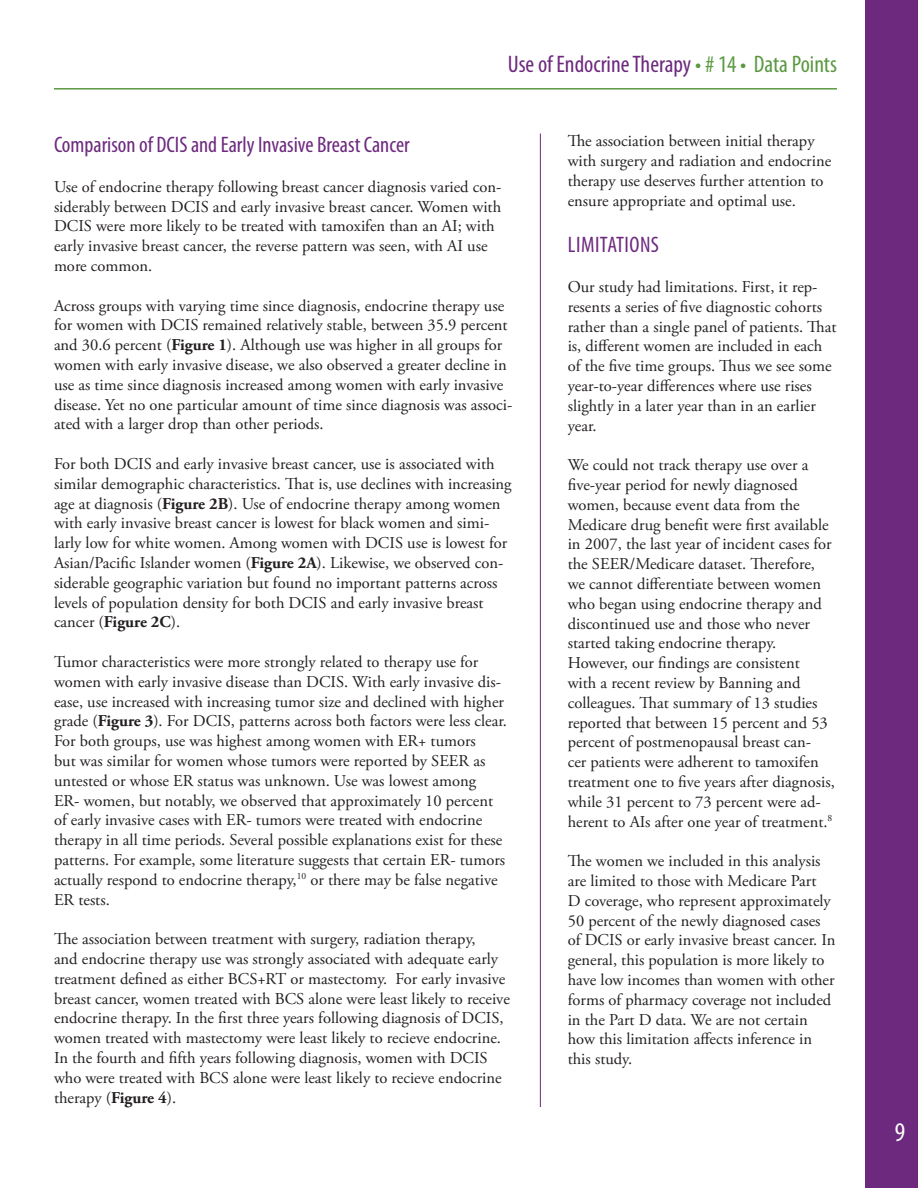
<style>
.page{position:relative;width:918px;height:1188px;background:#fff}
.page>*{position:absolute;margin:0;border:0;box-sizing:border-box;transform-origin:0 0}
.t1{font:condensed 27px "Myriad Pro";color:#fff}
.t2{font:condensed 24px "Myriad Pro";color:#6d297e}
.t3{font:condensed 22.5px "Myriad Pro";color:#6d297e}
.t4{font:condensed 22.5px "Myriad Pro";letter-spacing:.02em;color:#6d297e}
.t5{font:16.5px/19.8px "Adobe Garamond Pro";color:#231f20}
.s1{color:#5b9941}
.s2{font-weight:700}
</style>
<div class="page">
<div style="left:866px;top:0;width:52px;height:1188px;background:#6d297e"></div>
<hr style="left:54px;top:88px;width:783px;height:2px;background:#5b9941">
<hr style="left:540px;top:134px;width:1px;height:973px;background:#6d297e">
<h2 class="t2" style="left:508px;top:50px;width:331px">Use of Endocrine Therapy <span class="s1">• # 14 • Data Points</span></h2>
<h3 class="t3" style="left:54px;top:131px;width:357px">Comparison of DCIS and Early Invasive Breast Cancer</h3>
<p class="t5" style="left:54px;top:177px;width:449px">Use of endocrine therapy following breast cancer diagnosis varied con&shy;siderably between DCIS and early invasive breast cancer. Women with DCIS were more likely to be treated with tamoxifen than an AI; with early invasive breast cancer, the reverse pattern was seen, with AI use more common.</p>
<p class="t5" style="left:54px;top:296px;width:460px">Across groups with varying time since diagnosis, endocrine therapy use for women with DCIS remained relatively stable, between 35.9 percent and 30.6 percent (<span class="s2">Figure 1</span>). Although use was higher in all groups for women with early invasive disease, we also observed a greater decline in use as time since diagnosis increased among women with early invasive disease. Yet no one particular amount of time since diagnosis was associ&shy;ated with a larger drop than other periods.</p>
<p class="t5" style="left:54px;top:455px;width:459px">For both DCIS and early invasive breast cancer, use is associated with similar demographic characteristics. That is, use declines with increasing age at diagnosis (<span class="s2">Figure 2B</span>). Use of endocrine therapy among women with early invasive breast cancer is lowest for black women and simi&shy;larly low for white women. Among women with DCIS use is lowest for Asian/Pacific Islander women (<span class="s2">Figure 2A</span>). Likewise, we observed con&shy;siderable geographic variation but found no important patterns across levels of population density for both DCIS and early invasive breast cancer (<span class="s2">Figure 2C</span>).</p>
<p class="t5" style="left:54px;top:653px;width:455px">Tumor characteristics were more strongly related to therapy use for women with early invasive disease than DCIS. With early invasive dis&shy;ease, use increased with increasing tumor size and declined with higher grade (<span class="s2">Figure 3</span>). For DCIS, patterns across both factors were less clear.<br>For both groups, use was highest among women with ER+ tumors<br>but was similar for women whose tumors were reported by SEER as untested or whose ER status was unknown. Use was lowest among<br>ER- women, but notably, we observed that approximately 10 percent of early invasive cases with ER- tumors were treated with endocrine therapy in all time periods. Several possible explanations exist for these patterns. For example, some literature suggests that certain ER- tumors actually respond to endocrine therapy,<sup>10</sup> or there may be false negative ER tests.</p>
<p class="t5" style="left:54px;top:930px;width:457px">The association between treatment with surgery, radiation therapy,<br>and endocrine therapy use was strongly associated with adequate early treatment defined as either BCS+RT or mastectomy. For early invasive breast cancer, women treated with BCS alone were least likely to receive endocrine therapy. In the first three years following diagnosis of DCIS, women treated with mastectomy were least likely to recieve endocrine.<br>In the fourth and fifth years following diagnosis, women with DCIS who were treated with BCS alone were least likely to recieve endocrine therapy (<span class="s2">Figure 4</span>).</p>
<p class="t5" style="left:568px;top:132px;width:265px">The association between initial therapy with surgery and radiation and endocrine therapy use deserves further attention to ensure appropriate and optimal use.</p>
<h1 class="t4" style="left:568px;top:231px;width:93px">LIMITATIONS</h1>
<p class="t5" style="left:568px;top:277px;width:270px">Our study had limitations. First, it rep&shy;resents a series of five diagnostic cohorts rather than a single panel of patients. That is, different women are included in each of the five time groups. Thus we see some year-to-year differences where use rises slightly in a later year than in an earlier year.</p>
<p class="t5" style="left:568px;top:456px;width:266px">We could not track therapy use over a five-year period for newly diagnosed women, because event data from the Medicare drug benefit were first available in 2007, the last year of incident cases for the SEER/Medicare dataset. Therefore, we cannot differentiate between women who began using endocrine therapy and discontinued use and those who never started taking endocrine therapy.</p>
<p class="t5" style="left:568px;top:654px;width:269px">However, our findings are consistent<br>with a recent review by Banning and colleagues. That summary of 13 studies reported that between 15 percent and 53 percent of postmenopausal breast can-<br>cer patients were adherent to tamoxifen treatment one to five years after diagnosis, while 31 percent to 73 percent were ad&shy;herent to AIs after one year of treatment.<sup>8</sup></p>
<p class="t5" style="left:568px;top:852px;width:269px">The women we included in this analysis are limited to those with Medicare Part<br>D coverage, who represent approximately 50 percent of the newly diagnosed cases of DCIS or early invasive breast cancer. In general, this population is more likely to have low incomes than women with other forms of pharmacy coverage not included in the Part D data. We are not certain how this limitation affects inference in this study.</p>
<h1 class="t1" style="left:895px;top:1116px;width:12px">9</h1>
</div>
